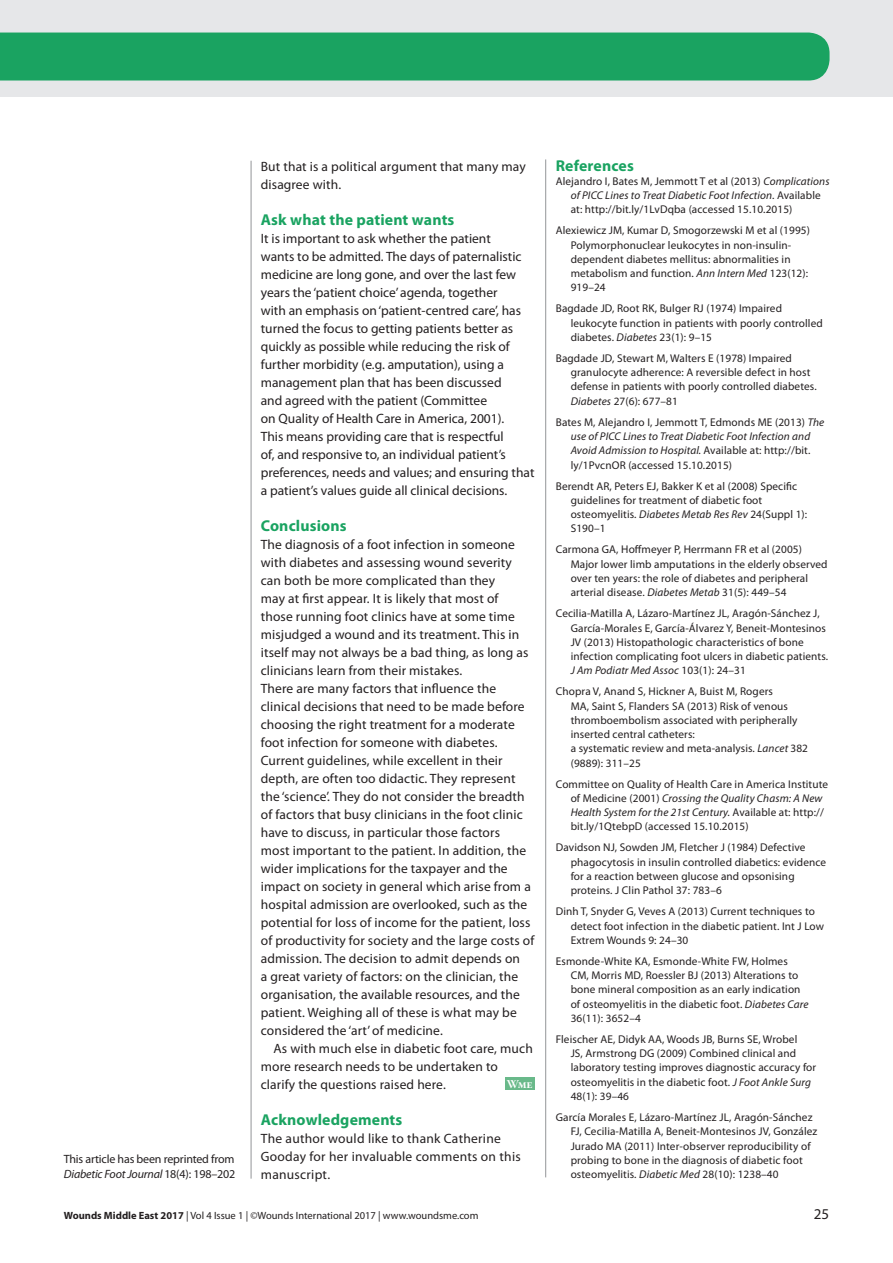
<style>
.page{position:relative;width:893px;height:1263px;background:#fff}
.page>*{position:absolute;margin:0;border:0;box-sizing:border-box;transform-origin:0 0}
.t1{font:700 15.75px "Myriad Pro";letter-spacing:.01em;color:#1aa361}
.t2{font:15px "Myriad Pro";color:#231f20}
.t3{font:13.5px/18px "Myriad Pro";letter-spacing:.01em;color:#231f20}
.t4{font:12px/15px "Myriad Pro";letter-spacing:-.015em;color:#231f20}
.t5{font:12px "Warnock Pro Bold Subh";color:#fff}
.t6{font:11.25px/14.2px "Myriad Pro";letter-spacing:.01em;color:#231f20}
.t7{font:10.5px "Myriad Pro";color:#231f20}
.s1{font-style:italic}
.s2{font-weight:700}
</style>
<div class="page">
<hr style="left:545px;top:159px;width:1px;height:1018px;background:#939598">
<hr style="left:251px;top:161px;width:1px;height:1018px;background:#939598">
<div style="left:505px;top:1077px;width:30px;height:13px;background:#69b98a"></div>
<div style="left:0;top:0;width:893px;height:97px;background:#e6e7e9"></div>
<div style="left:0;top:33px;width:829px;height:48px;background:#1aa361"></div>
<p class="t4" style="left:64px;top:1152px;width:173px">This article has been reprinted from<br><span class="s1">Diabetic Foot Journal</span> 18(4): 198–202</p>
<p class="t3" style="left:261px;top:157px;width:266px">But that is a political argument that many may disagree with.</p>
<h1 class="t1" style="left:261px;top:209px;width:195px">Ask what the patient wants</h1>
<p class="t3" style="left:261px;top:229px;width:275px">It is important to ask whether the patient<br>wants to be admitted. The days of paternalistic medicine are long gone, and over the last few years the ‘patient choice’ agenda, together<br>with an emphasis on ‘patient-centred care’, has turned the focus to getting patients better as quickly as possible while reducing the risk of further morbidity (e.g. amputation), using a management plan that has been discussed<br>and agreed with the patient (Committee<br>on Quality of Health Care in America, 2001).<br>This means providing care that is respectful<br>of, and responsive to, an individual patient’s preferences, needs and values; and ensuring that a patient’s values guide all clinical decisions.</p>
<h1 class="t1" style="left:261px;top:515px;width:87px">Conclusions</h1>
<p class="t3" style="left:261px;top:535px;width:275px">The diagnosis of a foot infection in someone with diabetes and assessing wound severity can both be more complicated than they<br>may at first appear. It is likely that most of<br>those running foot clinics have at some time misjudged a wound and its treatment. This in itself may not always be a bad thing, as long as clinicians learn from their mistakes.<br>There are many factors that influence the clinical decisions that need to be made before choosing the right treatment for a moderate foot infection for someone with diabetes.<br>Current guidelines, while excellent in their depth, are often too didactic. They represent the ‘science’. They do not consider the breadth of factors that busy clinicians in the foot clinic have to discuss, in particular those factors<br>most important to the patient. In addition, the wider implications for the taxpayer and the impact on society in general which arise from a hospital admission are overlooked, such as the potential for loss of income for the patient, loss of productivity for society and the large costs of admission. The decision to admit depends on<br>a great variety of factors: on the clinician, the organisation, the available resources, and the patient. Weighing all of these is what may be considered the ‘art’ of medicine.</p>
<p class="t3" style="left:261px;top:1039px;width:274px;text-indent:13px">As with much else in diabetic foot care, much more research needs to be undertaken to clarify the questions raised here.</p>
<p class="t5" style="left:507px;top:1076px;width:27px">Wme</p>
<h1 class="t1" style="left:261px;top:1109px;width:143px">Acknowledgements</h1>
<p class="t3" style="left:261px;top:1129px;width:261px">The author would like to thank Catherine<br>Gooday for her invaluable comments on this manuscript.</p>
<h1 class="t1" style="left:556px;top:155px;width:80px">References</h1>
<p class="t6" style="left:571px;top:174px;width:260px;text-indent:-15px">Alejandro I, Bates M, Jemmott T et al (2013) <span class="s1">Complications of PICC Lines to Treat Diabetic Foot Infection.</span> Available at: http://bit.ly/1LvDqba (accessed 15.10.2015)</p>
<p class="t6" style="left:571px;top:223px;width:241px;text-indent:-15px">Alexiewicz JM, Kumar D, Smogorzewski M et al (1995)<br>Polymorphonuclear leukocytes in non-insulin&shy;dependent diabetes mellitus: abnormalities in metabolism and function. <span class="s1">Ann Intern Med</span> 123(12):<br>919–24</p>
<p class="t6" style="left:571px;top:301px;width:254px;text-indent:-15px">Bagdade JD, Root RK, Bulger RJ (1974) Impaired leukocyte function in patients with poorly controlled diabetes. <span class="s1">Diabetes</span> 23(1): 9–15</p>
<p class="t6" style="left:571px;top:351px;width:247px;text-indent:-15px">Bagdade JD, Stewart M, Walters E (1978) Impaired granulocyte adherence: A reversible defect in host defense in patients with poorly controlled diabetes.<br><span class="s1">Diabetes</span> 27(6): 677–81</p>
<p class="t6" style="left:571px;top:415px;width:255px;text-indent:-15px">Bates M, Alejandro I, Jemmott T, Edmonds ME (2013) <span class="s1">The use of PICC Lines to Treat Diabetic Foot Infection and Avoid Admission to Hospital.</span> Available at: http://bit. ly/1PvcnOR (accessed 15.10.2015)</p>
<p class="t6" style="left:571px;top:478px;width:238px;text-indent:-15px">Berendt AR, Peters EJ, Bakker K et al (2008) Specific guidelines for treatment of diabetic foot osteomyelitis. <span class="s1">Diabetes Metab Res Rev</span> 24(Suppl 1):<br>S190–1</p>
<p class="t6" style="left:571px;top:542px;width:258px;text-indent:-15px">Carmona GA, Hoffmeyer P, Herrmann FR et al (2005)<br>Major lower limb amputations in the elderly observed over ten years: the role of diabetes and peripheral arterial disease. <span class="s1">Diabetes Metab</span> 31(5): 449–54</p>
<p class="t6" style="left:571px;top:606px;width:259px;text-indent:-15px">Cecilia-Matilla A, Lázaro-Martínez JL, Aragón-Sánchez J, García-Morales E, García-Álvarez Y, Beneit-Montesinos JV (2013) Histopathologic characteristics of bone infection complicating foot ulcers in diabetic patients.<br><span class="s1">J Am Podiatr Med Assoc</span> 103(1): 24–31</p>
<p class="t6" style="left:571px;top:684px;width:239px;text-indent:-15px">Chopra V, Anand S, Hickner A, Buist M, Rogers<br>MA, Saint S, Flanders SA (2013) Risk of venous thromboembolism associated with peripherally inserted central catheters:<br>a systematic review and meta-analysis. <span class="s1">Lancet</span> 382 (9889): 311–25</p>
<p class="t6" style="left:571px;top:776px;width:259px;text-indent:-15px">Committee on Quality of Health Care in America Institute of Medicine (2001) <span class="s1">Crossing the Quality Chasm: A New Health System for the 21st Century.</span> Available at: http:// bit.ly/1QtebpD (accessed 15.10.2015)</p>
<p class="t6" style="left:571px;top:840px;width:257px;text-indent:-15px">Davidson NJ, Sowden JM, Fletcher J (1984) Defective phagocytosis in insulin controlled diabetics: evidence for a reaction between glucose and opsonising proteins. J Clin Pathol 37: 783–6</p>
<p class="t6" style="left:571px;top:904px;width:255px;text-indent:-15px">Dinh T, Snyder G, Veves A (2013) Current techniques to detect foot infection in the diabetic patient. Int J Low<br>Extrem Wounds 9: 24–30</p>
<p class="t6" style="left:571px;top:954px;width:239px;text-indent:-15px">Esmonde-White KA, Esmonde-White FW, Holmes CM, Morris MD, Roessler BJ (2013) Alterations to bone mineral composition as an early indication of osteomyelitis in the diabetic foot. <span class="s1">Diabetes Care </span>36(11): 3652–4</p>
<p class="t6" style="left:571px;top:1032px;width:247px;text-indent:-15px">Fleischer AE, Didyk AA, Woods JB, Burns SE, Wrobel<br>JS, Armstrong DG (2009) Combined clinical and laboratory testing improves diagnostic accuracy for osteomyelitis in the diabetic foot. <span class="s1">J Foot Ankle Surg </span>48(1): 39–46</p>
<p class="t6" style="left:571px;top:1110px;width:248px;text-indent:-15px">García Morales E, Lázaro-Martínez JL, Aragón-Sánchez FJ, Cecilia-Matilla A, Beneit-Montesinos JV, González Jurado MA (2011) Inter-observer reproducibility of probing to bone in the diagnosis of diabetic foot osteomyelitis. <span class="s1">Diabetic Med</span> 28(10): 1238–40</p>
<p class="t7" style="left:64px;top:1208px;width:416px"><span class="s2">Wounds Middle East 2017</span> | Vol 4 Issue 1 | ©Wounds International 2017 | www.woundsme.com</p>
<h2 class="t2" style="left:814px;top:1204px;width:17px">25</h2>
</div>
